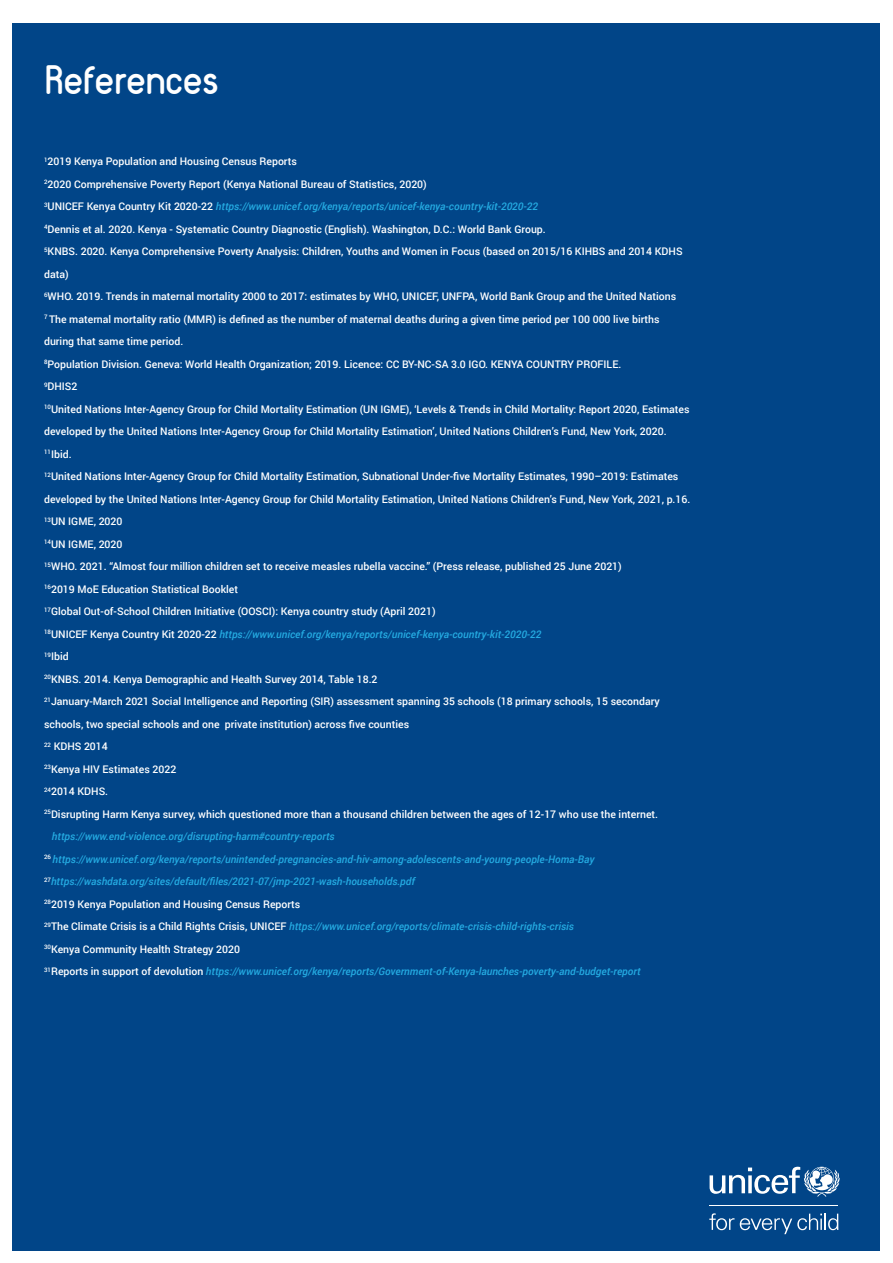
<style>
.page{position:relative;width:893px;height:1263px;background:#fff}
.page>*{position:absolute;margin:0;border:0;box-sizing:border-box;transform-origin:0 0}
.t1{font:700 40.5px "Reef";color:#fff}
.t2{font:500 10.5px "Roboto";color:#fff}
.t3{font:italic 500 10.5px "Roboto";color:#24aae1}
.s1{font-style:normal;color:#fff}
</style>
<div class="page">
<div style="left:13px;top:23px;width:867px;height:1228px;background:#014588"></div>
<svg style="left:710px;top:1167px;width:130px;height:30px"></svg>
<hr style="left:709px;top:1205px;width:129px;height:1px;background:#fff">
<svg style="left:709px;top:1213px;width:25px;height:17px"></svg>
<svg style="left:740px;top:1213px;width:98px;height:21px"></svg>
<h1 class="t1" style="left:45px;top:54px;width:176px">References</h1>
<p class="t2" style="left:44px;top:154px;width:254px"><sup>1</sup>2019 Kenya Population and Housing Census Reports</p>
<p class="t2" style="left:44px;top:177px;width:384px"><sup>2</sup>2020 Comprehensive Poverty Report (Kenya National Bureau of Statistics, 2020)</p>
<p class="t3" style="left:44px;top:199px;width:495px"><sup>3</sup><span class="s1">UNICEF Kenya Country Kit 2020-22</span> https://www.unicef.org/kenya/reports/unicef-kenya-country-kit-2020-22</p>
<p class="t2" style="left:44px;top:222px;width:503px"><sup>4</sup>Dennis et al. 2020. Kenya - Systematic Country Diagnostic (English). Washington, D.C.: World Bank Group.</p>
<p class="t2" style="left:44px;top:244px;width:640px"><sup>5</sup>KNBS. 2020. Kenya Comprehensive Poverty Analysis: Children, Youths and Women in Focus (based on 2015/16 KIHBS and 2014 KDHS</p>
<p class="t2" style="left:44px;top:267px;width:26px">data)</p>
<p class="t2" style="left:44px;top:289px;width:634px"><sup>6</sup>WHO. 2019. Trends in maternal mortality 2000 to 2017: estimates by WHO, UNICEF, UNFPA, World Bank Group and the United Nations</p>
<p class="t2" style="left:44px;top:312px;width:617px"><sup>7</sup> The maternal mortality ratio (MMR) is defined as the number of maternal deaths during a given time period per 100 000 live births</p>
<p class="t2" style="left:44px;top:334px;width:141px">during that same time period.</p>
<p class="t2" style="left:44px;top:357px;width:579px"><sup>8</sup>Population Division. Geneva: World Health Organization; 2019. Licence: CC BY-NC-SA 3.0 IGO. KENYA COUNTRY PROFILE.</p>
<p class="t2" style="left:44px;top:379px;width:35px"><sup>9</sup>DHIS2</p>
<p class="t2" style="left:44px;top:402px;width:647px"><sup>10</sup>United Nations Inter-Agency Group for Child Mortality Estimation (UN IGME), ‘Levels &amp; Trends in Child Mortality: Report 2020, Estimates</p>
<p class="t2" style="left:44px;top:424px;width:624px">developed by the United Nations Inter-Agency Group for Child Mortality Estimation’, United Nations Children’s Fund, New York, 2020.</p>
<p class="t2" style="left:44px;top:447px;width:29px"><sup>11</sup>Ibid.</p>
<p class="t2" style="left:44px;top:469px;width:636px"><sup>12</sup>United Nations Inter-Agency Group for Child Mortality Estimation, Subnational Under-five Mortality Estimates, 1990–2019: Estimates</p>
<p class="t2" style="left:44px;top:492px;width:648px">developed by the United Nations Inter-Agency Group for Child Mortality Estimation, United Nations Children’s Fund, New York, 2021, p.16.</p>
<p class="t2" style="left:44px;top:514px;width:80px"><sup>13</sup>UN IGME, 2020</p>
<p class="t2" style="left:44px;top:537px;width:80px"><sup>14</sup>UN IGME, 2020</p>
<p class="t2" style="left:44px;top:559px;width:579px"><sup>15</sup>WHO. 2021. “Almost four million children set to receive measles rubella vaccine.” (Press release, published 25 June 2021)</p>
<p class="t2" style="left:44px;top:582px;width:196px"><sup>16</sup>2019 MoE Education Statistical Booklet</p>
<p class="t2" style="left:44px;top:604px;width:393px"><sup>17</sup>Global Out-of-School Children Initiative (OOSCI): Kenya country study (April 2021)</p>
<p class="t3" style="left:44px;top:627px;width:499px"><sup>18</sup><span class="s1">UNICEF Kenya Country Kit 2020-22</span> https://www.unicef.org/kenya/reports/unicef-kenya-country-kit-2020-22</p>
<p class="t2" style="left:44px;top:649px;width:26px"><sup>19</sup>Ibid</p>
<p class="t2" style="left:44px;top:672px;width:335px"><sup>20</sup>KNBS. 2014. Kenya Demographic and Health Survey 2014, Table 18.2</p>
<p class="t2" style="left:44px;top:694px;width:617px"><sup>21</sup>January-March 2021 Social Intelligence and Reporting (SIR) assessment spanning 35 schools (18 primary schools, 15 secondary</p>
<p class="t2" style="left:44px;top:717px;width:367px">schools, two special schools and one private institution) across five counties</p>
<p class="t2" style="left:44px;top:739px;width:65px"><sup>22</sup> KDHS 2014</p>
<p class="t2" style="left:44px;top:762px;width:134px"><sup>23</sup>Kenya HIV Estimates 2022</p>
<p class="t2" style="left:44px;top:784px;width:66px"><sup>24</sup>2014 KDHS.</p>
<p class="t2" style="left:44px;top:807px;width:616px"><sup>25</sup>Disrupting Harm Kenya survey, which questioned more than a thousand children between the ages of 12-17 who use the internet.</p>
<p class="t3" style="left:52px;top:829px;width:284px">https://www.end-violence.org/disrupting-harm#country-reports</p>
<p class="t3" style="left:44px;top:852px;width:552px"><sup>26</sup> https://www.unicef.org/kenya/reports/unintended-pregnancies-and-hiv-among-adolescents-and-young-people-Homa-Bay</p>
<p class="t3" style="left:44px;top:874px;width:372px"><sup>27</sup>https://washdata.org/sites/default/files/2021-07/jmp-2021-wash-households.pdf</p>
<p class="t2" style="left:44px;top:897px;width:258px"><sup>28</sup>2019 Kenya Population and Housing Census Reports</p>
<p class="t3" style="left:44px;top:919px;width:531px"><sup>29</sup><span class="s1">The Climate Crisis is a Child Rights Crisis, UNICEF</span> https://www.unicef.org/reports/climate-crisis-child-rights-crisis</p>
<p class="t2" style="left:44px;top:942px;width:197px"><sup>30</sup>Kenya Community Health Strategy 2020</p>
<p class="t3" style="left:44px;top:964px;width:598px"><sup>31</sup><span class="s1">Reports in support of devolution</span> https://www.unicef.org/kenya/reports/Government-of-Kenya-launches-poverty-and-budget-report</p>
</div>
